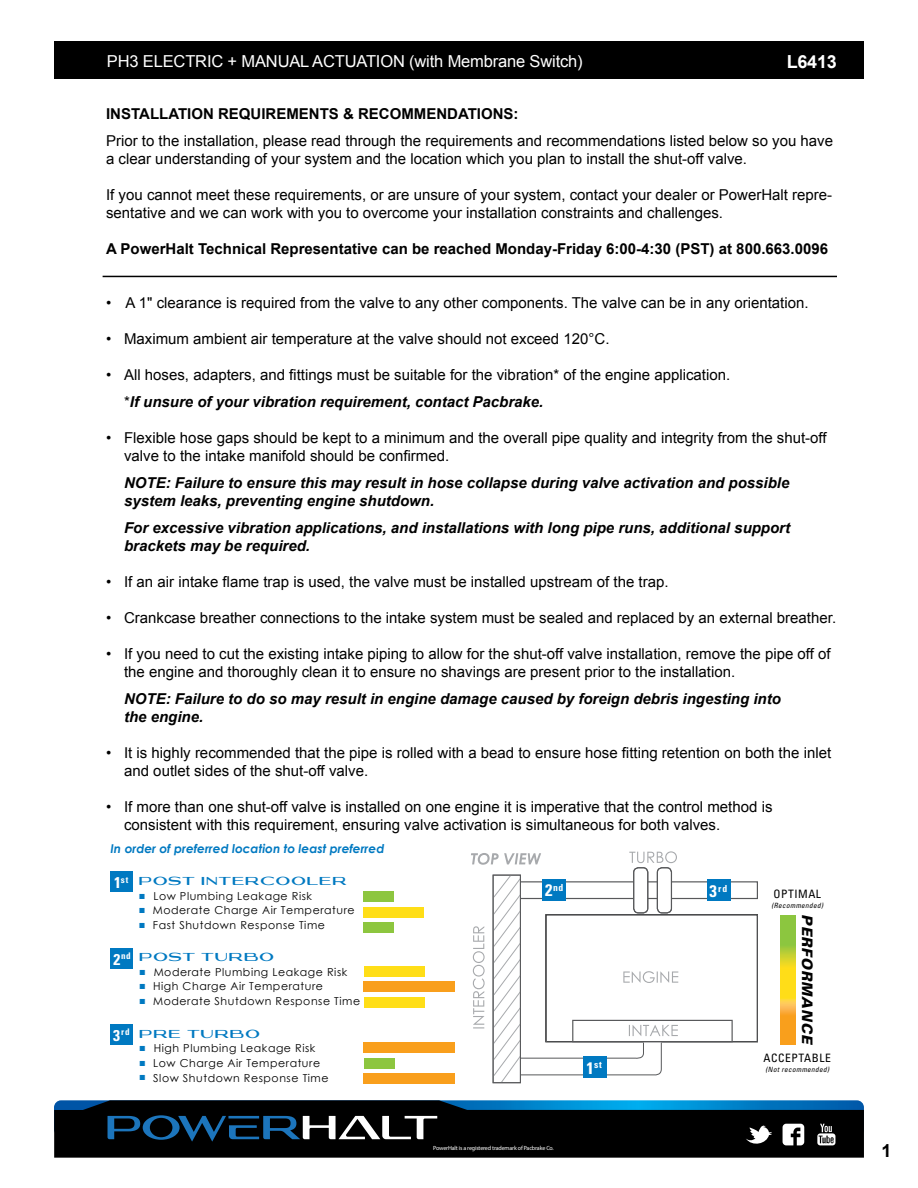
<style>
.page{position:relative;width:918px;height:1188px;background:#fff}
.page>*{position:absolute;margin:0;border:0;box-sizing:border-box;transform-origin:0 0}
.t1{font:700 18px "Arial";letter-spacing:-.01em;color:#fff}
.t2{font:700 18px "Arial";color:#000}
.t3{font:16.5px "Arial";letter-spacing:-.01em;color:#fff}
.t4{font:15px/18px "Arial";color:#000}
.t5{font:italic 700 15px/18px "Arial";color:#000}
.t6{font:700 15px "Arial";color:#000}
.t7{font:italic 900 14.55px "Univers LT Std";color:#000}
.t8{font:italic 700 12.15px "Century Gothic";color:#0079c1}
.t9{font:condensed 11.55px "Univers LT Std";letter-spacing:.05em;color:#000}
.t10{font:10.95px "Century Gothic";letter-spacing:.05em;color:#000}
.t11{font:10.95px "Georgiquas";letter-spacing:.1em;color:#0079c1}
.t12{font:700 condensed 9.75px "Univers LT Std";color:#fff}
.t13{font:italic condensed 7.2px "Univers LT Std";letter-spacing:.05em;color:#000}
.t14{font:italic 300 6px "Brown";letter-spacing:-.025em;color:#fff}
.s1{font-weight:700;font-style:italic}
.s2{font-family:"Univers LT Std";font-weight:700;font-stretch:condensed;font-size:15.6px;color:#fff}
.s3{font-family:"Arial";color:#0079c1}
.s4{font-size:16.65px}
</style>
<div class="page">
<svg style="left:54px;top:1147px;width:810px;height:11px;fill:#000"></svg>
<div style="left:54px;top:41px;width:810px;height:38px;background:#000"></div>
<svg style="left:54px;top:1100px;width:810px;height:47px"></svg>
<hr style="left:103px;top:276px;width:734px;height:1px;background:#000">
<div style="left:111px;top:871px;width:22px;height:21px;background:#0079c1"></div>
<div style="left:364px;top:891px;width:30px;height:11px;background:#8dc63f"></div>
<div style="left:363px;top:907px;width:61px;height:10px;background:#ffde17"></div>
<div style="left:364px;top:923px;width:30px;height:10px;background:#8dc63f"></div>
<div style="left:111px;top:949px;width:22px;height:20px;background:#0079c1"></div>
<div style="left:364px;top:966px;width:61px;height:10px;background:#ffde17"></div>
<div style="left:364px;top:982px;width:91px;height:10px;background:#f99f1c"></div>
<div style="left:364px;top:997px;width:61px;height:10px;background:#ffde17"></div>
<div style="left:111px;top:1024px;width:22px;height:20px;background:#0079c1"></div>
<div style="left:364px;top:1043px;width:91px;height:10px;background:#f99f1c"></div>
<div style="left:364px;top:1058px;width:30px;height:10px;background:#8dc63f"></div>
<div style="left:364px;top:1074px;width:91px;height:10px;background:#f99f1c"></div>
<div style="left:572px;top:1020px;width:161px;height:22px;border:1px solid #58595b"></div>
<svg style="left:471px;top:853px;width:70px;height:12px"></svg>
<svg style="left:629px;top:851px;width:48px;height:12px"></svg>
<svg style="left:473px;top:926px;width:12px;height:102px"></svg>
<div style="left:495px;top:881px;width:263px;height:18px;border:1px solid #58595b"></div>
<div style="left:633px;top:867px;width:15px;height:46px;border:1px solid #58595b;border-radius:5px"></div>
<div style="left:657px;top:867px;width:15px;height:46px;border:1px solid #58595b;border-radius:5px"></div>
<svg style="left:493px;top:874px;width:185px;height:207px"></svg>
<div style="left:493px;top:875px;width:28px;height:208px;border:1px solid #58595b"></div>
<div style="left:583px;top:1056px;width:24px;height:22px;background:#0079c1"></div>
<div style="left:542px;top:879px;width:24px;height:22px;background:#0079c1"></div>
<div style="left:707px;top:879px;width:24px;height:22px;background:#0079c1"></div>
<svg style="left:781px;top:916px;width:15px;height:128px"></svg>
<p class="t3" style="left:107px;top:51px;width:477px">PH3 ELECTRIC + MANUAL ACTUATION (with Membrane Switch)</p>
<p class="t1" style="left:787px;top:50px;width:52px">L6413</p>
<p class="t6" style="left:106px;top:104px;width:414px">INSTALLATION REQUIREMENTS &amp; RECOMMENDATIONS:</p>
<p class="t4" style="left:106px;top:132px;width:729px">Prior to the installation, please read through the requirements and recommendations listed below so you have a clear understanding of your system and the location which you plan to install the shut-off valve.</p>
<p class="t4" style="left:106px;top:186px;width:728px">If you cannot meet these requirements, or are unsure of your system, contact your dealer or PowerHalt repre&shy;sentative and we can work with you to overcome your installation constraints and challenges.</p>
<p class="t6" style="left:106px;top:239px;width:723px">A PowerHalt Technical Representative can be reached Monday-Friday 6:00-4:30 (PST) at 800.663.0096</p>
<p class="t4" style="left:106px;top:294px;width:704px">• A 1" clearance is required from the valve to any other components. The valve can be in any orientation.</p>
<p class="t4" style="left:106px;top:330px;width:505px">• Maximum ambient air temperature at the valve should not exceed 120°C.</p>
<p class="t4" style="left:124px;top:361px;width:608px;line-height:27px;text-indent:-18px">• All hoses, adapters, and fittings must be suitable for the vibration* of the engine application. *<span class="s1">If unsure of your vibration requirement, contact Pacbrake.</span></p>
<p class="t4" style="left:124px;top:429px;width:704px;text-indent:-18px">• Flexible hose gaps should be kept to a minimum and the overall pipe quality and integrity from the shut-off valve to the intake manifold should be confirmed.</p>
<p class="t5" style="left:124px;top:474px;width:667px">NOTE: Failure to ensure this may result in hose collapse during valve activation and possible system leaks, preventing engine shutdown.</p>
<p class="t5" style="left:124px;top:519px;width:668px">For excessive vibration applications, and installations with long pipe runs, additional support brackets may be required.</p>
<p class="t4" style="left:106px;top:573px;width:564px">• If an air intake flame trap is used, the valve must be installed upstream of the trap.</p>
<p class="t4" style="left:106px;top:609px;width:732px">• Crankcase breather connections to the intake system must be sealed and replaced by an external breather.</p>
<p class="t4" style="left:124px;top:645px;width:708px;text-indent:-18px">• If you need to cut the existing intake piping to allow for the shut-off valve installation, remove the pipe off of the engine and thoroughly clean it to ensure no shavings are present prior to the installation.</p>
<p class="t5" style="left:124px;top:690px;width:658px">NOTE: Failure to do so may result in engine damage caused by foreign debris ingesting into the engine.</p>
<p class="t4" style="left:124px;top:744px;width:709px;text-indent:-18px">• It is highly recommended that the pipe is rolled with a bead to ensure hose fitting retention on both the inlet and outlet sides of the shut-off valve.</p>
<p class="t4" style="left:124px;top:798px;width:650px;text-indent:-18px">• If more than one shut-off valve is installed on one engine it is imperative that the control method is consistent with this requirement, ensuring valve activation is simultaneous for both valves.</p>
<p class="t8" style="left:111px;top:841px;width:275px">In order of preferred location to least preferred</p>
<p class="t11" style="left:114px;top:877px;width:234px"><span class="s2">1</span><sup>st</sup> POST INTERCOOLER</p>
<p class="t10" style="left:139px;top:889px;width:175px"><span class="s3">■</span> Low Plumbing Leakage Risk</p>
<p class="t10" style="left:139px;top:904px;width:217px"><span class="s3">■</span> Moderate Charge Air Temperature</p>
<p class="t10" style="left:139px;top:918px;width:188px"><span class="s3">■</span> Fast Shutdown Response Time</p>
<p class="t11" style="left:114px;top:953px;width:162px"><span class="s2">2</span><sup>nd</sup> POST TURBO</p>
<p class="t10" style="left:139px;top:965px;width:210px"><span class="s3">■</span> Moderate Plumbing Leakage Risk</p>
<p class="t10" style="left:139px;top:980px;width:185px"><span class="s3">■</span> High Charge Air Temperature</p>
<p class="t10" style="left:139px;top:994px;width:223px"><span class="s3">■</span> Moderate Shutdown Response Time</p>
<p class="t11" style="left:113px;top:1029px;width:148px"><span class="s2">3</span><sup>rd</sup> PRE TURBO</p>
<p class="t10" style="left:139px;top:1042px;width:178px"><span class="s3">■</span> High Plumbing Leakage Risk</p>
<p class="t10" style="left:139px;top:1056px;width:182px"><span class="s3">■</span> Low Charge Air Temperature</p>
<p class="t10" style="left:139px;top:1071px;width:191px"><span class="s3">■</span> Slow Shutdown Response Time</p>
<p class="t12" style="left:545px;top:881px;width:20px"><span class="s4">2</span>nd</p>
<p class="t12" style="left:710px;top:882px;width:19px"><span class="s4">3</span>rd</p>
<p class="t9" style="left:773px;top:887px;width:49px">OPTIMAL</p>
<p class="t13" style="left:772px;top:901px;width:53px">(Recommended)</p>
<p class="t7" style="left:816px;top:914px;width:132px;rotate:90deg">PERFORMANCE</p>
<p class="t9" style="left:764px;top:1051px;width:69px">ACCEPTABLE</p>
<p class="t13" style="left:766px;top:1065px;width:65px">(Not recommended)</p>
<p class="t12" style="left:587px;top:1059px;width:17px"><span class="s4">1</span>st</p>
<p class="t14" style="left:433px;top:1144px;width:122px">PowerHalt is a registered trademark of Pacbrake Co.</p>
<p class="t2" style="left:881px;top:1139px;width:12px">1</p>
</div>
